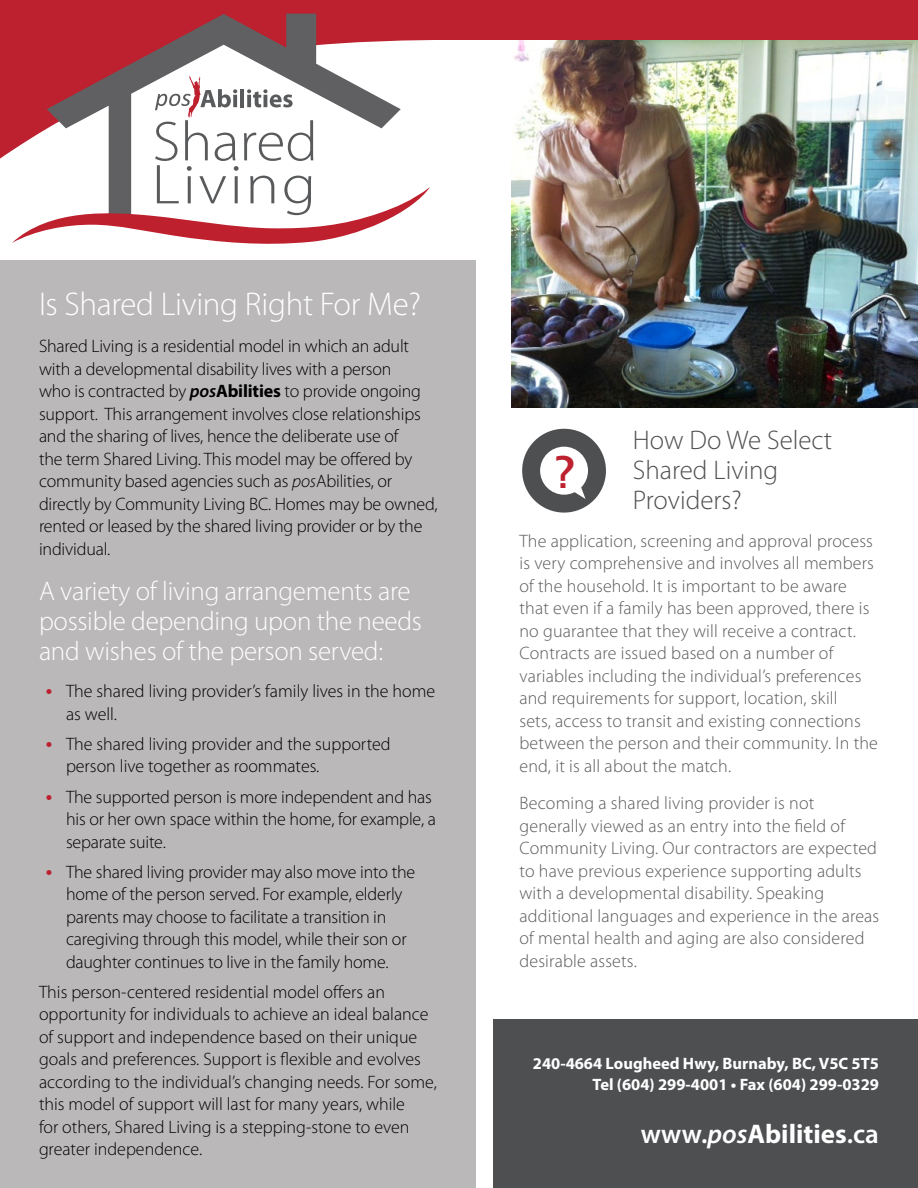
<style>
.page{position:relative;width:918px;height:1188px;background:#fff}
.page>*{position:absolute;margin:0;border:0;box-sizing:border-box;transform-origin:0 0}
.t1{font:300 56.55px/43px "Myriad Pro";letter-spacing:.02em;color:#595a5c;scale:1.06 1}
.t2{font:600 43.95px "Univers";color:#bd202e}
.t3{font:300 33px "Myriad Pro";letter-spacing:-.01em;color:#fff}
.t4{font:300 27px/30px "Myriad Pro";letter-spacing:-.01em;color:#fff}
.t5{font:300 27px/30px "Myriad Pro";color:#4e4f51}
.t6{font:700 27px "Myriad Pro";color:#fff}
.t7{font:300 18px/22.5px "Myriad Pro";letter-spacing:-.01em;color:#000}
.t8{font:300 18px/22.5px "Myriad Pro";letter-spacing:.01em;color:#58595b}
.t9{font:700 16.5px/21px "Myriad Pro";color:#fff;text-align:right}
.s1{font-weight:600;font-style:italic}
.s2{font-weight:700}
.s3{font-style:italic}
.s4{font-weight:600;font-size:21px;color:#bd202e}
.s5{font-weight:600}
</style>
<div class="page">
<img style="left:512px;top:40px;width:406px;height:367px">
<svg style="left:0;top:0;width:432px;height:159px;fill:#bd202e"></svg>
<div style="left:278px;top:0;width:640px;height:40px;background:#bd202e"></div>
<svg style="left:47px;top:14px;width:354px;height:173px"></svg>
<svg style="left:12px;top:187px;width:418px;height:57px"></svg>
<div style="left:0;top:260px;width:476px;height:928px;background:#bab8b9"></div>
<div style="left:522px;top:429px;width:84px;height:84px;background:#4e4f51;border-radius:50%"></div>
<div style="left:540px;top:447px;width:48px;height:48px;background:#fff;border-radius:50%"></div>
<svg style="left:560px;top:480px;width:26px;height:19px"></svg>
<div style="left:493px;top:1020px;width:425px;height:168px;background:#4e4f51"></div>
<h1 class="t1" style="left:152px;top:119px;width:158px">Shared<br>Living</h1>
<h3 class="t3" style="left:39px;top:284px;width:383px">Is Shared Living Right For Me?</h3>
<p class="t7" style="left:39px;top:335px;width:400px">Shared Living is a residential model in which an adult with a developmental disability lives with a person<br>who is contracted by <span class="s1">pos</span><span class="s2">Abilities</span> to provide ongoing support. This arrangement involves close relationships and the sharing of lives, hence the deliberate use of<br>the term Shared Living. This model may be offered by community based agencies such as <span class="s3">pos</span>Abilities, or directly by Community Living BC. Homes may be owned, rented or leased by the shared living provider or by the individual.</p>
<h3 class="t4" style="left:39px;top:576px;width:384px">A variety of living arrangements are possible depending upon the needs and wishes of the person served:</h3>
<p class="t7" style="left:66px;top:680px;width:371px;text-indent:-20px"><span class="s4">•</span> The shared living provider’s family lives in the home as well.</p>
<p class="t7" style="left:66px;top:733px;width:326px;text-indent:-20px"><span class="s4">•</span> The shared living provider and the supported person live together as roommates.</p>
<p class="t7" style="left:66px;top:785px;width:371px;text-indent:-20px"><span class="s4">•</span> The supported person is more independent and has his or her own space within the home, for example, a separate suite.</p>
<p class="t7" style="left:66px;top:860px;width:351px;text-indent:-20px"><span class="s4">•</span> The shared living provider may also move into the home of the person served. For example, elderly parents may choose to facilitate a transition in caregiving through this model, while their son or daughter continues to live in the family home.</p>
<p class="t7" style="left:39px;top:980px;width:399px">This person-centered residential model offers an opportunity for individuals to achieve an ideal balance of support and independence based on their unique goals and preferences. Support is flexible and evolves according to the individual’s changing needs. For some, this model of support will last for many years, while<br>for others, Shared Living is a stepping-stone to even greater independence.</p>
<h3 class="t5" style="left:633px;top:425px;width:201px">How Do We Select<br>Shared Living<br>Providers?</h3>
<p class="t8" style="left:519px;top:529px;width:360px">The application, screening and approval process is very comprehensive and involves all members of the household. It is important to be aware that even if a family has been approved, there is no guarantee that they will receive a contract.<br>Contracts are issued based on a number of variables including the individual’s preferences and requirements for support, location, skill<br>sets, access to transit and existing connections between the person and their community. In the end, it is all about the match.</p>
<p class="t8" style="left:519px;top:792px;width:361px">Becoming a shared living provider is not generally viewed as an entry into the field of Community Living. Our contractors are expected to have previous experience supporting adults with a developmental disability. Speaking additional languages and experience in the areas of mental health and aging are also considered desirable assets.</p>
<h2 class="t2" style="left:554px;top:446px;width:23px">?</h2>
<p class="t9" style="left:533px;top:1052px;width:348px">240-4664 Lougheed Hwy, Burnaby, BC, V5C 5T5<br>Tel (604) 299-4001 • Fax (604) 299-0329</p>
<h3 class="t6" style="left:641px;top:1116px;width:240px"><span class="s5">www.</span><span class="s1">pos</span>Abilities<span class="s5">.ca</span></h3>
</div>
